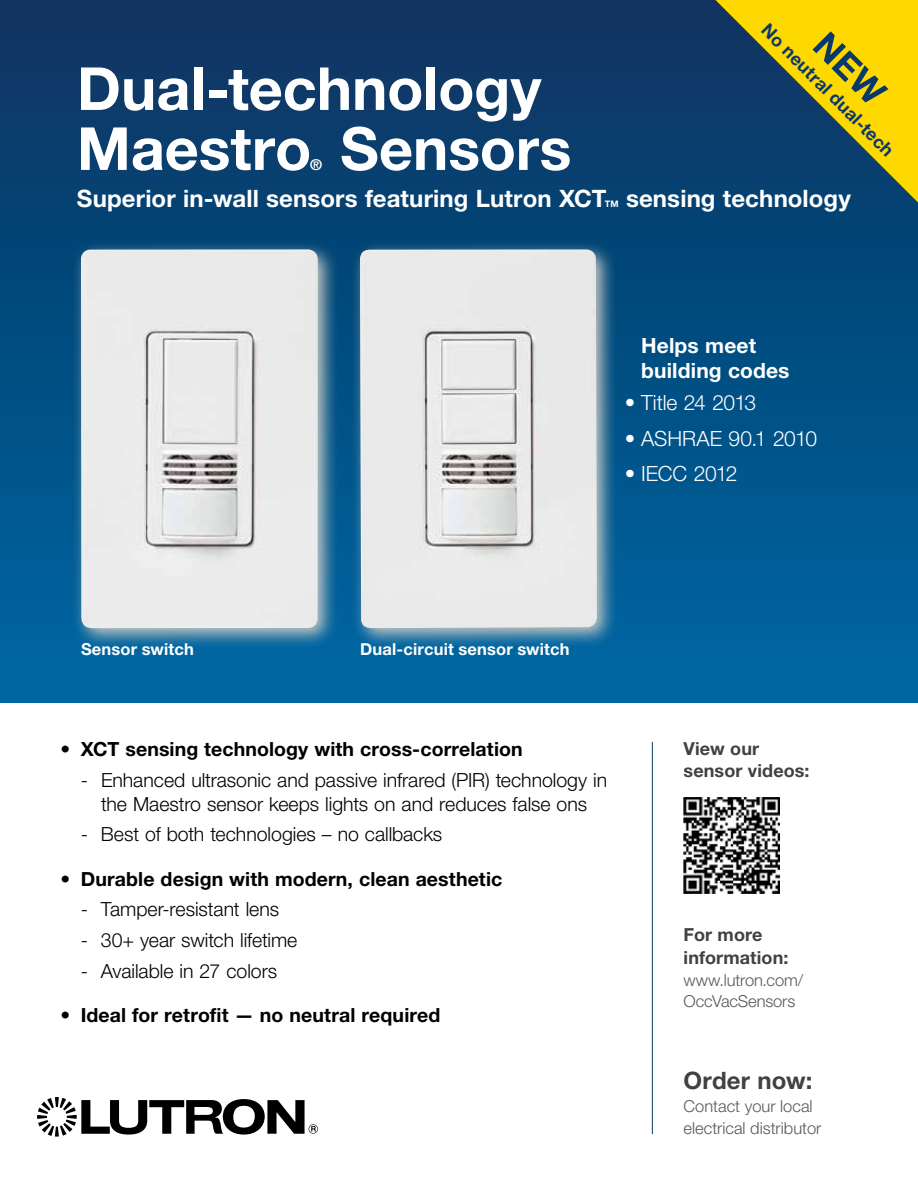
<style>
.page{position:relative;width:918px;height:1188px;background:#fff}
.page>*{position:absolute;margin:0;border:0;box-sizing:border-box;transform-origin:0 0}
.t1{font:700 59.4px/60px "Helvetica Neue LT Std";color:#fff}
.t2{font:700 24px "Helvetica Neue LT Std";letter-spacing:.005em;color:#fff}
.t3{font:700 24px "Helvetica Neue LT Std";letter-spacing:.005em;color:#414042}
.t4{font:300 21px "Helvetica Neue LT Std";letter-spacing:-.015em;color:#fff}
.t5{font:700 21px/25.2px "Helvetica Neue LT Std";letter-spacing:.005em;color:#fff}
.t6{font:300 19.5px/24px "Helvetica Neue LT Std";color:#000;text-align:center}
.t7{font:700 19.5px "Helvetica Neue LT Std";letter-spacing:.005em;color:#000}
.t8{font:700 18px/22.5px "Helvetica Neue LT Std";letter-spacing:.005em;color:#414042}
.t9{font:700 18px "Helvetica Neue LT Std";color:#0b386a}
.t10{font:300 16.5px/22.5px "Helvetica Neue LT Std";color:#58595b}
.t11{font:700 16.5px "Helvetica Neue LT Std";letter-spacing:.01em;color:#fff}
.t12{font:700 15px "Helvetica Neue LT Std";color:#fff}
.t13{font:700 9px "Helvetica Neue LT Std";color:#fff}
.s1{font-weight:300}
</style>
<div class="page">
<div style="left:0;top:0;width:918px;height:702px;background:linear-gradient(to bottom,#0c335e,#0067a4)"></div>
<svg style="left:37px;top:1097px;width:281px;height:40px"></svg>
<svg style="left:72px;top:240px;width:267px;height:410px;background:#2d6f98"></svg>
<img style="left:81px;top:249px;width:237px;height:379px">
<svg style="left:351px;top:240px;width:267px;height:410px;background:#2b6e97"></svg>
<img style="left:360px;top:249px;width:237px;height:379px">
<hr style="left:652px;top:742px;width:1px;height:392px;background:#0b386a">
<img style="left:684px;top:797px;width:96px;height:96px">
<svg style="left:716px;top:0;width:202px;height:202px;background:#838a35"></svg>
<p class="t9" style="left:773px;top:19px;width:180px;rotate:45deg">No neutral dual-tech</p>
<h1 class="t1" style="left:77px;top:57px;width:466px">Dual-technology<br>Maestro</h1>
<h1 class="t1" style="left:340px;top:117px;width:233px">Sensors</h1>
<p class="t2" style="left:77px;top:184px;width:531px">Superior in-wall sensors featuring Lutron XCT</p>
<p class="t13" style="left:605px;top:199px;width:15px">TM</p>
<p class="t2" style="left:626px;top:184px;width:226px">sensing technology</p>
<p class="t12" style="left:310px;top:155px;width:13px">®</p>
<p class="t5" style="left:641px;top:333px;width:150px">Helps meet building codes</p>
<p class="t4" style="left:625px;top:390px;width:133px">• Title 24 2013</p>
<p class="t4" style="left:625px;top:425px;width:194px">• ASHRAE 90.1 2010</p>
<p class="t4" style="left:625px;top:460px;width:114px">• IECC 2012</p>
<p class="t11" style="left:81px;top:639px;width:114px">Sensor switch</p>
<p class="t11" style="left:360px;top:639px;width:211px">Dual-circuit sensor switch</p>
<p class="t7" style="left:61px;top:737px;width:464px"><span class="s1">•</span> XCT sensing technology with cross-correlation</p>
<p class="t6" style="left:81px;top:767px;width:528px">- Enhanced ultrasonic and passive infrared (PIR) technology in the Maestro sensor keeps lights on and reduces false ons</p>
<p class="t6" style="left:81px;top:822px;width:363px">- Best of both technologies – no callbacks</p>
<p class="t7" style="left:60px;top:867px;width:443px"><span class="s1">•</span> Durable design with modern, clean aesthetic</p>
<p class="t6" style="left:81px;top:897px;width:200px">- Tamper-resistant lens</p>
<p class="t6" style="left:81px;top:928px;width:218px">- 30+ year switch lifetime</p>
<p class="t6" style="left:81px;top:959px;width:198px">- Available in 27 colors</p>
<p class="t7" style="left:60px;top:1003px;width:382px"><span class="s1">•</span> Ideal for retrofit — no neutral required</p>
<p class="t8" style="left:684px;top:737px;width:127px">View our sensor videos:</p>
<p class="t8" style="left:684px;top:923px;width:106px">For more information:</p>
<p class="t10" style="left:684px;top:969px;width:121px;line-height:21px">www.lutron.com/<br>OccVacSensors</p>
<p class="t3" style="left:684px;top:1066px;width:130px">Order now:</p>
<p class="t10" style="left:684px;top:1094px;width:139px">Contact your local electrical distributor</p>
</div>
